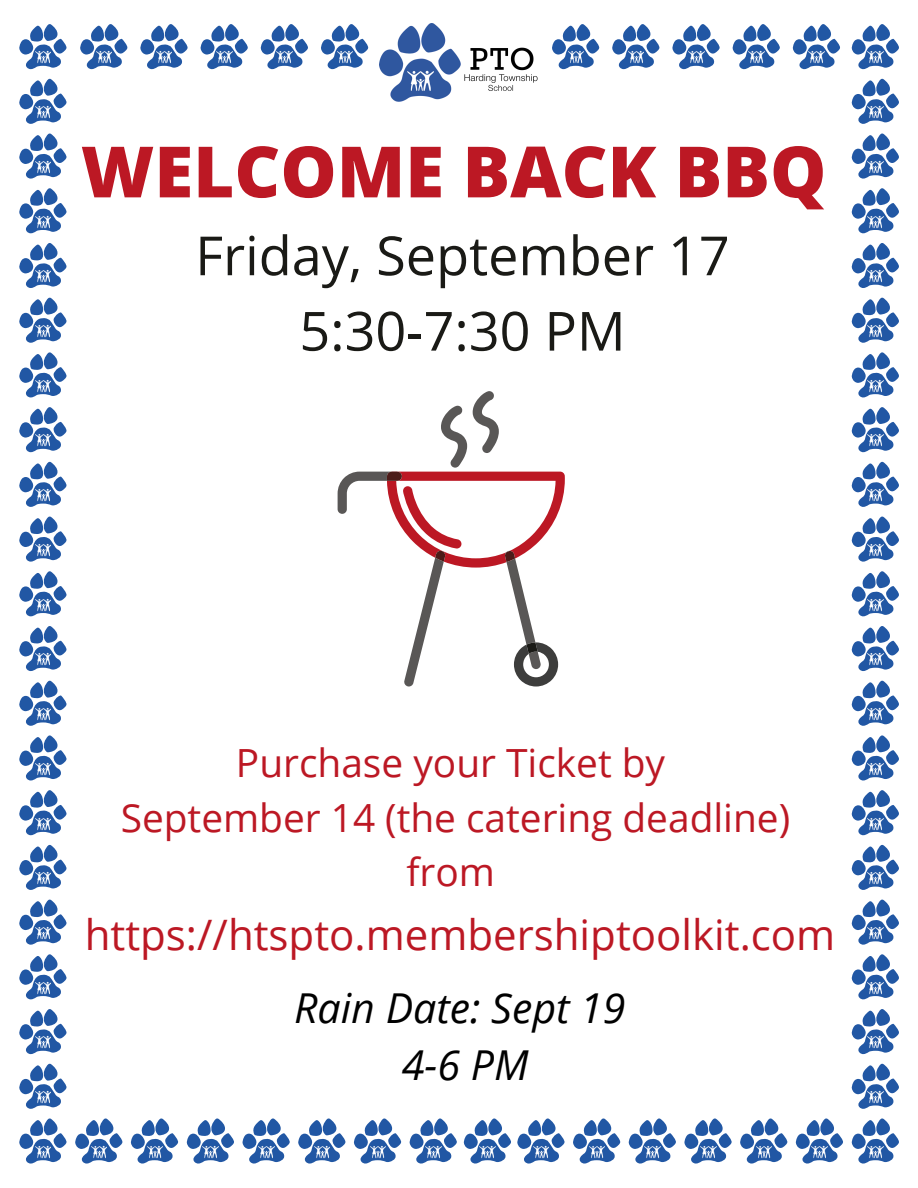
<style>
.page{position:relative;width:918px;height:1188px;background:#fff}
.page>*{position:absolute;margin:0;border:0;box-sizing:border-box;transform-origin:0 0}
.t1{font:800 70.8px "Open Sans";color:#bc1824}
.t2{font:54px "Open Sans";color:#1a1a16}
.t3{font:42px "Open Sans";color:#bc1824}
.t4{font:italic 41.25px "Open Sans";color:#000}
.t5{font:38.85px "Open Sans";color:#bc1824}
</style>
<div class="page">
<svg style="left:19px;top:24px;width:48px;height:45px"></svg>
<img style="left:35px;top:50px;width:16px;height:18px">
<svg style="left:19px;top:243px;width:48px;height:45px"></svg>
<img style="left:35px;top:269px;width:16px;height:18px">
<svg style="left:852px;top:243px;width:47px;height:45px"></svg>
<img style="left:868px;top:269px;width:15px;height:18px">
<svg style="left:19px;top:462px;width:48px;height:45px"></svg>
<img style="left:35px;top:488px;width:16px;height:18px">
<svg style="left:852px;top:462px;width:47px;height:45px"></svg>
<img style="left:868px;top:488px;width:15px;height:18px">
<svg style="left:19px;top:681px;width:48px;height:45px"></svg>
<img style="left:35px;top:707px;width:16px;height:18px">
<svg style="left:852px;top:681px;width:47px;height:45px"></svg>
<img style="left:868px;top:707px;width:15px;height:18px">
<svg style="left:19px;top:954px;width:48px;height:45px"></svg>
<img style="left:35px;top:980px;width:16px;height:18px">
<svg style="left:852px;top:954px;width:47px;height:45px"></svg>
<img style="left:868px;top:980px;width:15px;height:18px">
<svg style="left:19px;top:134px;width:48px;height:45px"></svg>
<img style="left:35px;top:159px;width:16px;height:18px">
<svg style="left:852px;top:134px;width:47px;height:45px"></svg>
<img style="left:868px;top:159px;width:15px;height:18px">
<svg style="left:19px;top:352px;width:48px;height:45px"></svg>
<img style="left:35px;top:378px;width:16px;height:18px">
<svg style="left:852px;top:352px;width:47px;height:45px"></svg>
<img style="left:868px;top:378px;width:15px;height:18px">
<svg style="left:19px;top:571px;width:48px;height:45px"></svg>
<img style="left:35px;top:597px;width:16px;height:18px">
<svg style="left:852px;top:571px;width:47px;height:45px"></svg>
<img style="left:868px;top:597px;width:15px;height:18px">
<svg style="left:19px;top:790px;width:48px;height:45px"></svg>
<img style="left:35px;top:816px;width:16px;height:18px">
<svg style="left:852px;top:790px;width:47px;height:45px"></svg>
<img style="left:868px;top:816px;width:15px;height:18px">
<svg style="left:19px;top:1064px;width:48px;height:45px"></svg>
<img style="left:35px;top:1090px;width:16px;height:18px">
<svg style="left:852px;top:1064px;width:47px;height:45px"></svg>
<img style="left:868px;top:1090px;width:15px;height:18px">
<svg style="left:19px;top:79px;width:48px;height:45px"></svg>
<img style="left:35px;top:105px;width:16px;height:18px">
<svg style="left:852px;top:79px;width:47px;height:45px"></svg>
<img style="left:868px;top:105px;width:15px;height:18px">
<svg style="left:19px;top:298px;width:48px;height:45px"></svg>
<img style="left:35px;top:324px;width:16px;height:18px">
<svg style="left:852px;top:298px;width:47px;height:45px"></svg>
<img style="left:868px;top:324px;width:15px;height:18px">
<svg style="left:19px;top:517px;width:48px;height:45px"></svg>
<img style="left:35px;top:542px;width:16px;height:18px">
<svg style="left:852px;top:517px;width:47px;height:45px"></svg>
<img style="left:868px;top:542px;width:15px;height:18px">
<svg style="left:19px;top:735px;width:48px;height:46px"></svg>
<img style="left:35px;top:761px;width:16px;height:18px">
<svg style="left:852px;top:735px;width:47px;height:46px"></svg>
<img style="left:868px;top:761px;width:15px;height:18px">
<svg style="left:19px;top:1009px;width:48px;height:45px"></svg>
<img style="left:35px;top:1035px;width:16px;height:18px">
<svg style="left:852px;top:1009px;width:47px;height:45px"></svg>
<img style="left:868px;top:1035px;width:15px;height:18px">
<svg style="left:19px;top:188px;width:48px;height:45px"></svg>
<img style="left:35px;top:214px;width:16px;height:18px">
<svg style="left:852px;top:188px;width:47px;height:45px"></svg>
<img style="left:868px;top:214px;width:15px;height:18px">
<svg style="left:19px;top:407px;width:48px;height:45px"></svg>
<img style="left:35px;top:433px;width:16px;height:18px">
<svg style="left:852px;top:407px;width:47px;height:45px"></svg>
<img style="left:868px;top:433px;width:15px;height:18px">
<svg style="left:19px;top:626px;width:48px;height:45px"></svg>
<img style="left:35px;top:652px;width:16px;height:18px">
<svg style="left:852px;top:626px;width:47px;height:45px"></svg>
<img style="left:868px;top:652px;width:15px;height:18px">
<svg style="left:19px;top:900px;width:48px;height:45px"></svg>
<img style="left:35px;top:925px;width:16px;height:18px">
<svg style="left:852px;top:900px;width:47px;height:45px"></svg>
<img style="left:868px;top:925px;width:15px;height:18px">
<svg style="left:19px;top:845px;width:48px;height:45px"></svg>
<img style="left:35px;top:871px;width:16px;height:18px">
<svg style="left:852px;top:845px;width:47px;height:45px"></svg>
<img style="left:868px;top:871px;width:15px;height:18px">
<svg style="left:19px;top:1118px;width:48px;height:46px"></svg>
<img style="left:35px;top:1144px;width:16px;height:18px">
<svg style="left:852px;top:1118px;width:47px;height:46px"></svg>
<img style="left:868px;top:1144px;width:15px;height:18px">
<svg style="left:517px;top:1118px;width:48px;height:46px"></svg>
<img style="left:533px;top:1144px;width:16px;height:18px">
<svg style="left:187px;top:1118px;width:47px;height:46px"></svg>
<img style="left:203px;top:1144px;width:15px;height:18px">
<svg style="left:75px;top:1118px;width:47px;height:46px"></svg>
<img style="left:91px;top:1144px;width:16px;height:18px">
<svg style="left:672px;top:24px;width:48px;height:45px"></svg>
<img style="left:689px;top:50px;width:15px;height:18px">
<svg style="left:201px;top:24px;width:47px;height:45px"></svg>
<img style="left:217px;top:50px;width:15px;height:18px">
<svg style="left:684px;top:1118px;width:48px;height:46px"></svg>
<img style="left:701px;top:1144px;width:15px;height:18px">
<svg style="left:354px;top:1118px;width:48px;height:46px"></svg>
<img style="left:370px;top:1144px;width:16px;height:18px">
<svg style="left:552px;top:24px;width:48px;height:45px"></svg>
<img style="left:568px;top:50px;width:16px;height:18px">
<svg style="left:80px;top:24px;width:47px;height:45px"></svg>
<img style="left:96px;top:50px;width:16px;height:18px">
<svg style="left:573px;top:1118px;width:47px;height:46px"></svg>
<img style="left:589px;top:1144px;width:16px;height:18px">
<svg style="left:243px;top:1118px;width:47px;height:46px"></svg>
<img style="left:259px;top:1144px;width:15px;height:18px">
<svg style="left:131px;top:1118px;width:48px;height:46px"></svg>
<img style="left:147px;top:1144px;width:15px;height:18px">
<svg style="left:733px;top:24px;width:47px;height:45px"></svg>
<img style="left:749px;top:50px;width:15px;height:18px">
<svg style="left:261px;top:24px;width:47px;height:45px"></svg>
<img style="left:277px;top:50px;width:15px;height:18px">
<svg style="left:740px;top:1118px;width:48px;height:46px"></svg>
<img style="left:756px;top:1144px;width:16px;height:18px">
<svg style="left:410px;top:1118px;width:47px;height:46px"></svg>
<img style="left:426px;top:1144px;width:15px;height:18px">
<svg style="left:612px;top:24px;width:48px;height:45px"></svg>
<img style="left:628px;top:50px;width:16px;height:18px">
<svg style="left:140px;top:24px;width:48px;height:45px"></svg>
<img style="left:156px;top:50px;width:16px;height:18px">
<svg style="left:629px;top:1118px;width:47px;height:46px"></svg>
<img style="left:645px;top:1144px;width:15px;height:18px">
<svg style="left:298px;top:1118px;width:47px;height:46px"></svg>
<img style="left:314px;top:1144px;width:16px;height:18px">
<svg style="left:793px;top:24px;width:47px;height:45px"></svg>
<img style="left:809px;top:50px;width:15px;height:18px">
<svg style="left:321px;top:24px;width:48px;height:45px"></svg>
<img style="left:337px;top:50px;width:16px;height:18px">
<svg style="left:796px;top:1118px;width:47px;height:46px"></svg>
<img style="left:812px;top:1144px;width:15px;height:18px">
<svg style="left:464px;top:1118px;width:47px;height:46px"></svg>
<img style="left:480px;top:1144px;width:15px;height:18px">
<svg style="left:852px;top:24px;width:47px;height:45px"></svg>
<img style="left:868px;top:50px;width:15px;height:18px">
<img style="left:380px;top:24px;width:158px;height:78px">
<svg style="left:338px;top:391px;width:227px;height:295px"></svg>
<p class="t1" style="left:81px;top:122px;width:747px">WELCOME BACK BBQ</p>
<p class="t2" style="left:195px;top:218px;width:536px">Friday, September 17</p>
<p class="t2" style="left:299px;top:293px;width:328px">5:30-7:30 PM</p>
<p class="t5" style="left:236px;top:736px;width:431px">Purchase your Ticket by</p>
<p class="t5" style="left:121px;top:790px;width:671px">September 14 (the catering deadline)</p>
<p class="t5" style="left:406px;top:844px;width:90px">from</p>
<p class="t3" style="left:85px;top:905px;width:752px">https://htspto.membershiptoolkit.com</p>
<p class="t4" style="left:294px;top:979px;width:333px">Rain Date: Sept 19</p>
<p class="t4" style="left:402px;top:1036px;width:128px">4-6 PM</p>
</div>
